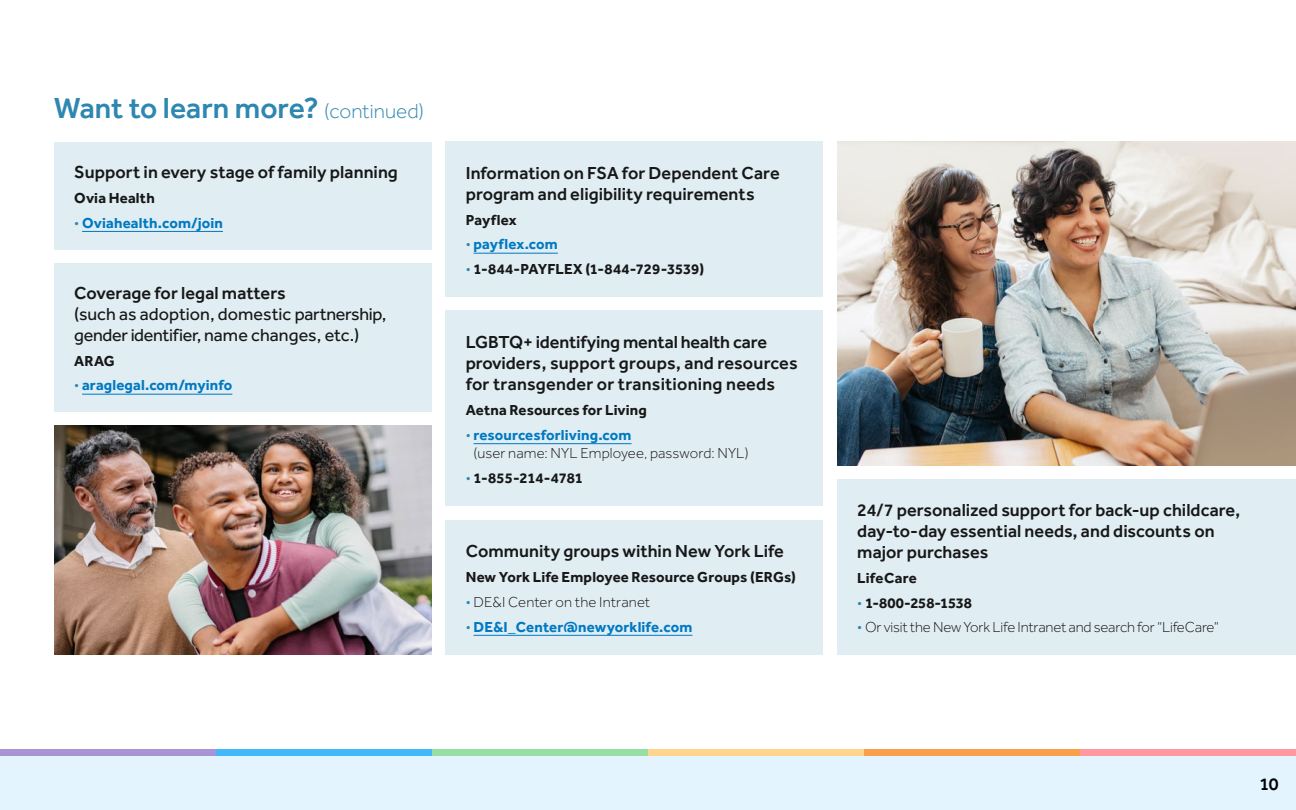
<style>
.page{position:relative;width:1296px;height:810px;background:#fff}
.page>*{position:absolute;margin:0;border:0;box-sizing:border-box;transform-origin:0 0}
.t1{font:500 30px "Effra";color:#2e87b0}
.t2{font:500 18px/21px "Effra";color:#171717}
.t3{font:18px/21px "Effra";letter-spacing:-.005em;color:#171717}
.t4{font:500 18px "Effra";color:#000}
.t5{font:300 15px/18px "Effra";letter-spacing:-.005em;color:#171717}
.t6{font:700 15px "Effra";letter-spacing:.01em;color:#171717}
.t7{font:700 15px "Effra";letter-spacing:.01em;color:#0079c2}
.t8{font:700 15px "Effra";letter-spacing:-.01em;color:#171717}
.t9{font:700 15px "Effra";letter-spacing:-.015em;color:#171717}
.s1{font-weight:300;font-size:21px}
.s2{font-weight:300;color:#2e87b0}
.s3{color:#2e87b0}
.s4{font-weight:700;color:#0079c2}
</style>
<div class="page">
<img style="left:837px;top:142px;width:459px;height:324px">
<img style="left:54px;top:425px;width:378px;height:230px">
<div style="left:0;top:756px;width:1296px;height:54px;background:#e3f4fe"></div>
<div style="left:0;top:749px;width:216px;height:7px;background:#a994d8"></div>
<div style="left:216px;top:749px;width:216px;height:7px;background:#42b8fb"></div>
<div style="left:432px;top:749px;width:216px;height:7px;background:#96dea3"></div>
<div style="left:648px;top:749px;width:216px;height:7px;background:#ffd58e"></div>
<div style="left:864px;top:749px;width:216px;height:7px;background:#f8a04b"></div>
<div style="left:1080px;top:749px;width:216px;height:7px;background:#ff98a1"></div>
<div style="left:54px;top:142px;width:378px;height:108px;background:#e0edf3"></div>
<hr style="left:82px;top:231px;width:141px;height:1px;background:#0079c2">
<div style="left:446px;top:310px;width:378px;height:196px;background:#e0edf3"></div>
<hr style="left:474px;top:443px;width:158px;height:1px;background:#0079c2">
<div style="left:837px;top:479px;width:459px;height:176px;background:#e0edf3"></div>
<div style="left:446px;top:520px;width:378px;height:135px;background:#e0edf3"></div>
<hr style="left:474px;top:635px;width:218px;height:1px;background:#0079c2">
<div style="left:54px;top:263px;width:378px;height:149px;background:#e0edf3"></div>
<hr style="left:82px;top:394px;width:150px;height:1px;background:#0079c2">
<div style="left:446px;top:142px;width:378px;height:155px;background:#e0edf3"></div>
<hr style="left:474px;top:253px;width:84px;height:1px;background:#0079c2">
<h1 class="t1" style="left:54px;top:91px;width:372px">Want to learn more? <span class="s1">(continued)</span></h1>
<p class="t2" style="left:74px;top:161px;width:325px">Support in every stage of family planning</p>
<p class="t6" style="left:74px;top:189px;width:82px">Ovia Health</p>
<p class="t7" style="left:74px;top:214px;width:150px"><span class="s2">•</span> Oviahealth.com/join</p>
<p class="t2" style="left:74px;top:282px;width:213px">Coverage for legal matters</p>
<p class="t3" style="left:74px;top:303px;width:314px">(such as adoption, domestic partnership, gender identifier, name changes, etc.)</p>
<p class="t6" style="left:74px;top:352px;width:42px">ARAG</p>
<p class="t7" style="left:74px;top:376px;width:160px"><span class="s2">•</span> araglegal.com/myinfo</p>
<p class="t2" style="left:466px;top:162px;width:315px">Information on FSA for Dependent Care program and eligibility requirements</p>
<p class="t6" style="left:466px;top:211px;width:52px">Payflex</p>
<p class="t7" style="left:466px;top:235px;width:94px"><span class="s2">•</span> payflex.com</p>
<p class="t6" style="left:466px;top:260px;width:240px"><span class="s2">•</span> 1-844-PAYFLEX (1-844-729-3539)</p>
<p class="t2" style="left:466px;top:332px;width:334px">LGBTQ+ identifying mental health care providers, support groups, and resources for transgender or transitioning needs</p>
<p class="t6" style="left:466px;top:401px;width:183px">Aetna Resources for Living</p>
<p class="t5" style="left:474px;top:426px;width:277px;text-indent:-8px"><span class="s3">•</span> <span class="s4">resourcesforliving.com<br></span>(user name: NYL Employee, password: NYL)</p>
<p class="t8" style="left:466px;top:469px;width:119px"><span class="s2">•</span> 1-855-214-4781</p>
<p class="t2" style="left:466px;top:541px;width:320px">Community groups within New York Life</p>
<p class="t6" style="left:466px;top:568px;width:332px">New York Life Employee Resource Groups (ERGs)</p>
<p class="t5" style="left:466px;top:593px;width:186px"><span class="s3">•</span> DE&amp;I Center on the Intranet</p>
<p class="t7" style="left:466px;top:617px;width:228px"><span class="s2">•</span> DE&amp;I_Center@newyorklife.com</p>
<p class="t2" style="left:857px;top:499px;width:384px">24/7 personalized support for back-up childcare, day-to-day essential needs, and discounts on major purchases</p>
<p class="t6" style="left:857px;top:569px;width:61px">LifeCare</p>
<p class="t9" style="left:857px;top:593px;width:116px"><span class="s2">•</span> 1-800-258-1538</p>
<p class="t5" style="left:857px;top:618px;width:363px"><span class="s3">•</span> Or visit the New York Life Intranet and search for “LifeCare”</p>
<p class="t4" style="left:1259px;top:773px;width:21px">10</p>
</div>
